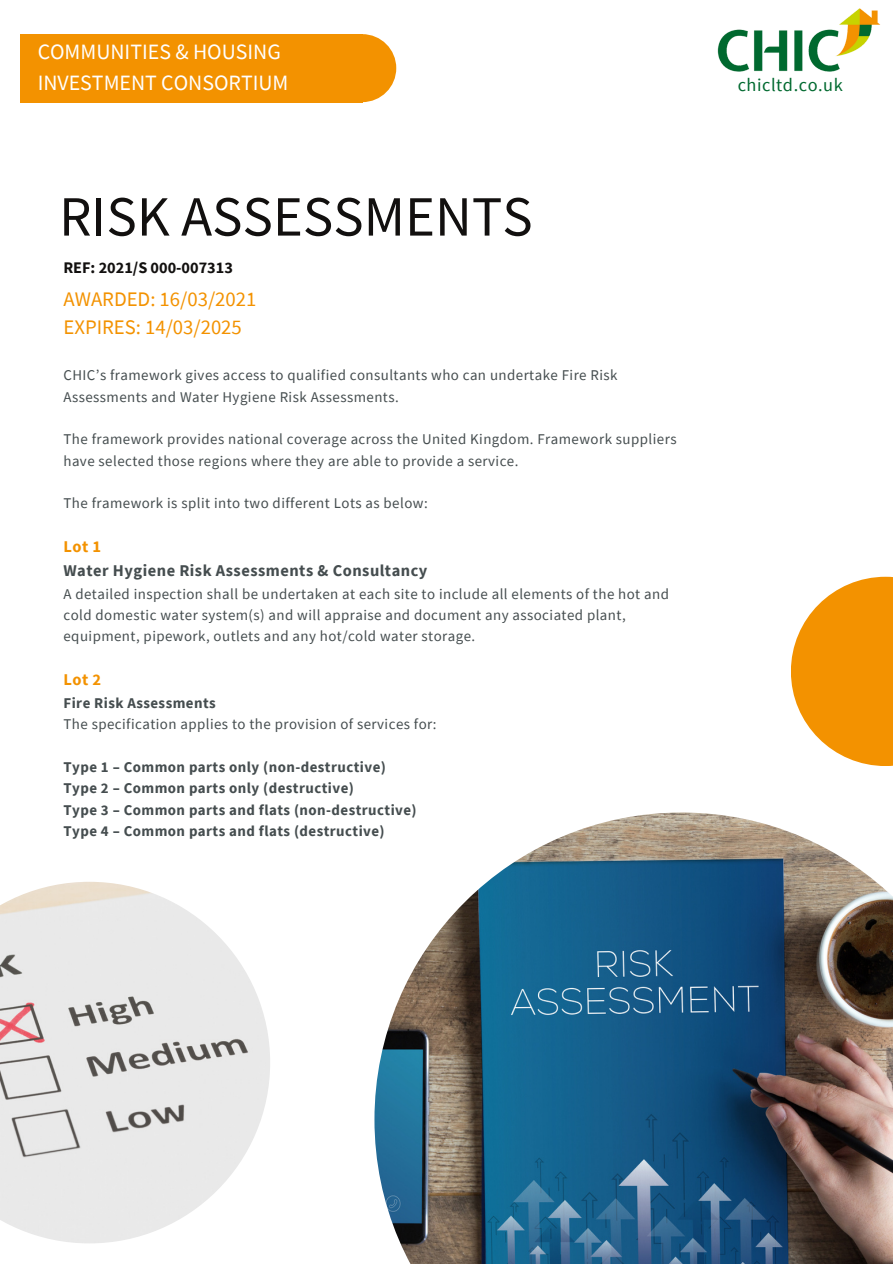
<style>
.page{position:relative;width:893px;height:1264px;background:#fff}
.page>*{position:absolute;margin:0;border:0;box-sizing:border-box;transform-origin:0 0}
.t1{font:56.85px "Source Sans Pro";color:#12100f}
.t2{font:21.9px/30.3px "Source Sans Pro";color:#fff}
.t3{font:20.7px/28.2px "Source Sans Pro";color:#f39200}
.t4{font:18.3px "Source Sans Pro";letter-spacing:.03em;color:#00692f}
.t5{font:700 16.35px "Source Sans Pro";letter-spacing:.03em;color:#454d4f}
.t6{font:700 16.35px "Source Sans Pro";letter-spacing:.03em;color:#f39200}
.t7{font:700 16.2px "Source Sans Pro";color:#12100f}
.t8{font:14.85px/21.3px "Source Sans Pro";letter-spacing:.03em;color:#454d4f}
.t9{font:700 14.85px/21.3px "Source Sans Pro";letter-spacing:.03em;color:#454d4f}
</style>
<div class="page">
<div style="left:328px;top:34px;width:68px;height:68px;background:#f39200;border-radius:50%"></div>
<img style="left:374px;top:812px;width:518px;height:451px">
<svg style="left:791px;top:576px;width:101px;height:190px;fill:#f39200"></svg>
<div style="left:20px;top:34px;width:342px;height:68px;background:#f39200"></div>
<img style="left:0;top:881px;width:270px;height:362px">
<img style="left:717px;top:9px;width:163px;height:63px">
<p class="t2" style="left:38px;top:36px;width:252px">COMMUNITIES &amp; HOUSING<br>INVESTMENT CONSORTIUM</p>
<p class="t1" style="left:59px;top:180px;width:475px">RISK ASSESSMENTS</p>
<h5 class="t7" style="left:63px;top:256px;width:171px">REF: 2021/S 000-007313</h5>
<p class="t3" style="left:63px;top:284px;width:194px">AWARDED: 16/03/2021<br>EXPIRES: 14/03/2025</p>
<h2 class="t8" style="left:63px;top:364px;width:555px">CHIC’s framework gives access to qualified consultants who can undertake Fire Risk<br>Assessments and Water Hygiene Risk Assessments.</h2>
<h3 class="t8" style="left:63px;top:428px;width:614px">The framework provides national coverage across the United Kingdom. Framework suppliers have selected those regions where they are able to provide a service.</h3>
<h1 class="t8" style="left:63px;top:492px;width:366px">The framework is split into two different Lots as below:</h1>
<h4 class="t6" style="left:63px;top:536px;width:39px">Lot 1</h4>
<h2 class="t5" style="left:63px;top:560px;width:365px">Water Hygiene Risk Assessments &amp; Consultancy</h2>
<p class="t8" style="left:63px;top:582px;width:607px">A detailed inspection shall be undertaken at each site to include all elements of the hot and cold domestic water system(s) and will appraise and document any associated plant, equipment, pipework, outlets and any hot/cold water storage.</p>
<p class="t6" style="left:63px;top:669px;width:39px">Lot 2</p>
<p class="t9" style="left:63px;top:691px;width:154px">Fire Risk Assessments</p>
<p class="t8" style="left:63px;top:713px;width:374px">The specification applies to the provision of services for:</p>
<p class="t9" style="left:63px;top:756px;width:355px">Type 1 – Common parts only (non-destructive)<br>Type 2 – Common parts only (destructive)<br>Type 3 – Common parts and flats (non-destructive)<br>Type 4 – Common parts and flats (destructive)</p>
<p class="t4" style="left:737px;top:73px;width:107px">chicltd.co.uk</p>
</div>
